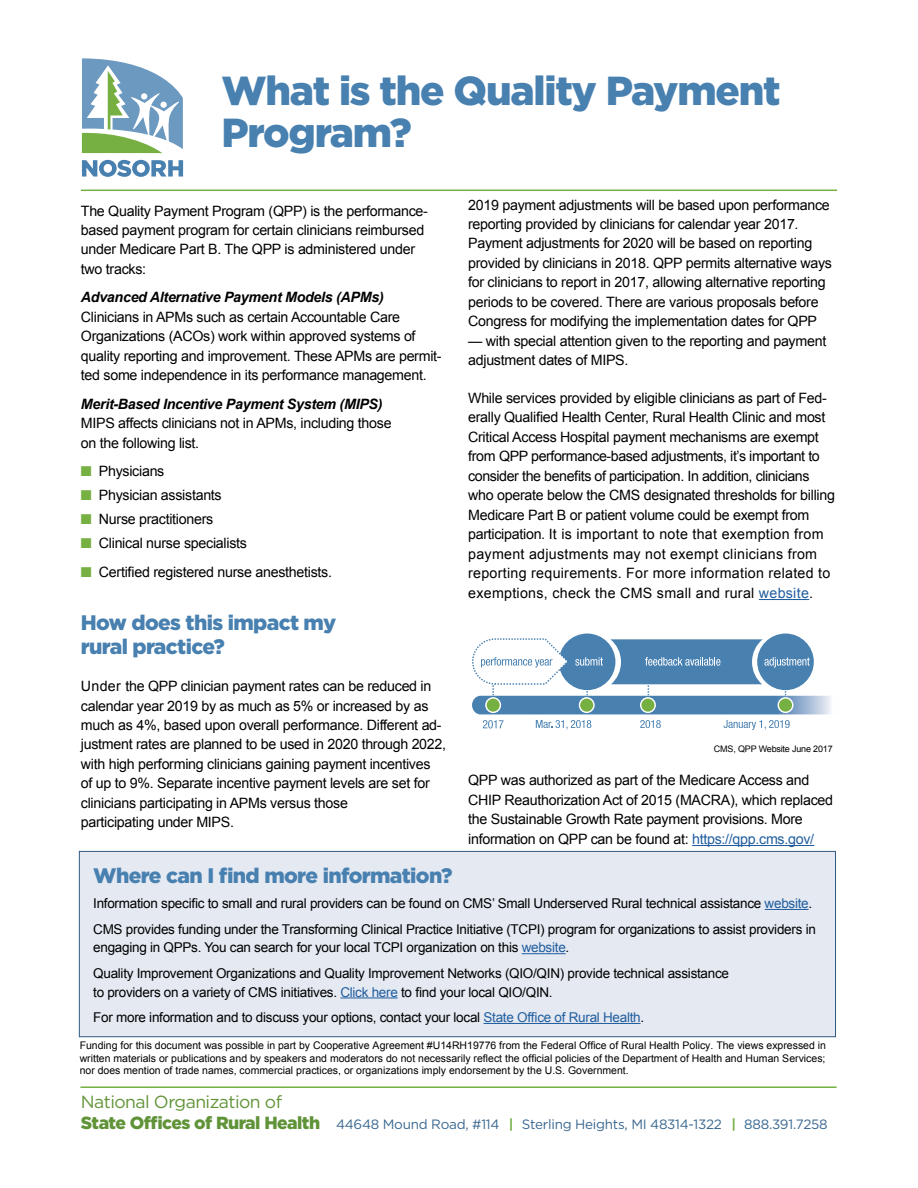
<style>
.page{position:relative;width:918px;height:1188px;background:#fff}
.page>*{position:absolute;margin:0;border:0;box-sizing:border-box;transform-origin:0 0}
.t1{font:900 40.5px/42px "Gotham HTF";letter-spacing:-.03em;color:#4880b0}
.t2{font:900 21px/24px "Gotham HTF";letter-spacing:-.03em;color:#4880b0}
.t3{font:17.55px "Gotham";letter-spacing:-.03em;color:#609337}
.t4{font:14.25px/19.5px "Arial";letter-spacing:-.02em;color:#000}
.t5{font:italic 700 14.25px "Arial";letter-spacing:-.02em;color:#000}
.t6{font:13.5px/25.5px "Arial";letter-spacing:-.02em;color:#000}
.t7{font:13.5px "Gotham";letter-spacing:-.02em;color:#39678f}
.t8{font:10.5px/12.6px "Arial";color:#000;text-align:justify}
.t9{font:9px "Arial";letter-spacing:-.02em;color:#000}
.s1{color:#76b043}
.s2{color:#215e9e}
.s3{font-family:"Gotham HTF";font-weight:900;font-size:17.55px;color:#609337}
.s4{font-weight:700;color:#76b043}
</style>
<div class="page">
<hr style="left:81px;top:190px;width:756px;height:1px;background:#75b042">
<hr style="left:80px;top:1086px;width:757px;height:2px;background:#75b042">
<hr style="left:759px;top:599px;width:50px;height:1px;background:#215e9e">
<hr style="left:692px;top:845px;width:122px;height:1px;background:#215e9e">
<div style="left:79px;top:851px;width:757px;height:186px;background:#e4e9f2"></div>
<hr style="left:765px;top:909px;width:44px;height:1px;background:#215e9e">
<hr style="left:522px;top:953px;width:44px;height:1px;background:#215e9e">
<hr style="left:340px;top:997px;width:58px;height:1px;background:#215e9e">
<hr style="left:484px;top:1023px;width:157px;height:1px;background:#215e9e">
<div style="left:79px;top:851px;width:757px;height:186px;border:1px solid #305a7f"></div>
<svg style="left:82px;top:160px;width:101px;height:17px"></svg>
<svg style="left:82px;top:58px;width:101px;height:95px"></svg>
<div style="left:559px;top:634px;width:56px;height:56px;background:#4880b0;border-radius:50%"></div>
<div style="left:757px;top:634px;width:57px;height:56px;background:#4880b0;border-radius:50%"></div>
<svg style="left:483px;top:720px;width:21px;height:8px"></svg>
<svg style="left:536px;top:720px;width:55px;height:10px"></svg>
<svg style="left:640px;top:720px;width:21px;height:8px"></svg>
<svg style="left:724px;top:720px;width:66px;height:10px"></svg>
<svg style="left:472px;top:638px;width:359px;height:76px"></svg>
<h1 class="t1" style="left:221px;top:68px;width:561px">What is the Quality Payment<br>Program?</h1>
<p class="t4" style="left:81px;top:201px;width:349px">The Quality Payment Program (QPP) is the performance&shy;based payment program for certain clinicians reimbursed under Medicare Part B. The QPP is administered under two tracks:</p>
<p class="t5" style="left:81px;top:288px;width:304px">Advanced Alternative Payment Models (APMs)</p>
<p class="t4" style="left:81px;top:307px;width:362px">Clinicians in APMs such as certain Accountable Care Organizations (ACOs) work within approved systems of quality reporting and improvement. These APMs are permit&shy;ted some independence in its performance management.</p>
<p class="t5" style="left:81px;top:394px;width:303px">Merit-Based Incentive Payment System (MIPS)</p>
<p class="t4" style="left:81px;top:414px;width:312px">MIPS affects clinicians not in APMs, including those on the following list.</p>
<p class="t4" style="left:81px;top:462px;width:85px"><span class="s1">■</span> Physicians</p>
<p class="t4" style="left:81px;top:486px;width:142px"><span class="s1">■</span> Physician assistants</p>
<p class="t4" style="left:81px;top:510px;width:134px"><span class="s1">■</span> Nurse practitioners</p>
<p class="t4" style="left:81px;top:534px;width:168px"><span class="s1">■</span> Clinical nurse specialists</p>
<p class="t4" style="left:81px;top:562px;width:253px"><span class="s1">■</span> Certified registered nurse anesthetists.</p>
<h2 class="t2" style="left:81px;top:610px;width:257px">How does this impact my rural practice?</h2>
<p class="t4" style="left:81px;top:676px;width:367px">Under the QPP clinician payment rates can be reduced in calendar year 2019 by as much as 5% or increased by as much as 4%, based upon overall performance. Different ad&shy;justment rates are planned to be used in 2020 through 2022, with high performing clinicians gaining payment incentives<br>of up to 9%. Separate incentive payment levels are set for clinicians participating in APMs versus those<br>participating under MIPS.</p>
<p class="t4" style="left:468px;top:195px;width:365px">2019 payment adjustments will be based upon performance reporting provided by clinicians for calendar year 2017.<br>Payment adjustments for 2020 will be based on reporting provided by clinicians in 2018. QPP permits alternative ways for clinicians to report in 2017, allowing alternative reporting periods to be covered. There are various proposals before Congress for modifying the implementation dates for QPP</p>
<p class="t4" style="left:468px;top:331px;width:360px">— with special attention given to the reporting and payment adjustment dates of MIPS.</p>
<p class="t4" style="left:468px;top:388px;width:368px">While services provided by eligible clinicians as part of Fed&shy;erally Qualified Health Center, Rural Health Clinic and most Critical Access Hospital payment mechanisms are exempt from QPP performance-based adjustments, it’s important to consider the benefits of participation. In addition, clinicians who operate below the CMS designated thresholds for billing Medicare Part B or patient volume could be exempt from participation. It is important to note that exemption from payment adjustments may not exempt clinicians from reporting requirements. For more information related to exemptions, check the CMS small and rural <span class="s2">website</span>.</p>
<p class="t9" style="left:714px;top:742px;width:120px">CMS, QPP Website June 2017</p>
<p class="t4" style="left:468px;top:771px;width:366px">QPP was authorized as part of the Medicare Access and CHIP Reauthorization Act of 2015 (MACRA), which replaced the Sustainable Growth Rate payment provisions. More information on QPP can be found at: <span class="s2">https://qpp.cms.gov/</span></p>
<h2 class="t2" style="left:93px;top:863px;width:361px">Where can I find more information?</h2>
<p class="t6" style="left:93px;top:891px;width:724px">Information specific to small and rural providers can be found on CMS’ Small Underserved Rural technical assistance <span class="s2">website</span>.<br>CMS provides funding under the Transforming Clinical Practice Initiative (TCPI) program for organizations to assist providers in</p>
<p class="t6" style="left:93px;top:935px;width:637px">engaging in QPPs. You can search for your local TCPI organization on this <span class="s2">website</span>.<br>Quality Improvement Organizations and Quality Improvement Networks (QIO/QIN) provide technical assistance</p>
<p class="t6" style="left:93px;top:979px;width:553px">to providers on a variety of CMS initiatives. <span class="s2">Click here</span> to find your local QIO/QIN.<br>For more information and to discuss your options, contact your local <span class="s2">State Office of Rural Health</span>.</p>
<p class="t8" style="left:80px;top:1039px;width:748px">Funding for this document was possible in part by Cooperative Agreement #U14RH19776 from the Federal Office of Rural Health Policy. The views expressed in written materials or publications and by speakers and moderators do not necessarily reflect the official policies of the Department of Health and Human Services; nor does mention of trade names, commercial practices, or organizations imply endorsement by the U.S. Government.</p>
<p class="t3" style="left:81px;top:1092px;width:203px">National Organization of</p>
<p class="t7" style="left:81px;top:1117px;width:748px"><span class="s3">State Offices of Rural Health</span> 44648 Mound Road, #114 <span class="s4">|</span> Sterling Heights, MI 48314-1322 <span class="s4">|</span> 888.391.7258</p>
</div>
